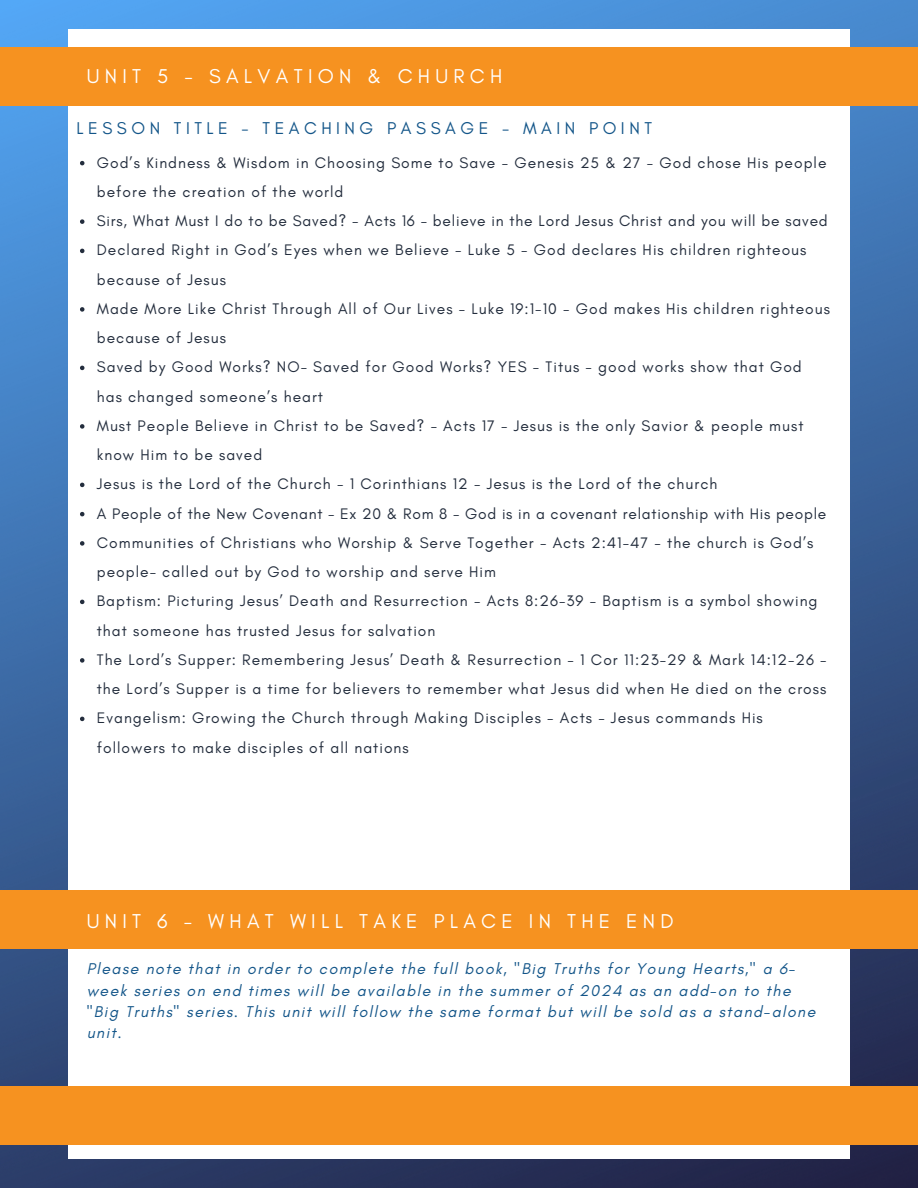
<style>
.page{position:relative;width:918px;height:1188px;background:#fff}
.page>*{position:absolute;margin:0;border:0;box-sizing:border-box;transform-origin:0 0}
.t1{font:20.4px "Glacial Indifference";letter-spacing:.26em;color:#fff}
.t2{font:17.4px "Glacial Indifference";letter-spacing:.26em;color:#135589}
.t3{font:italic 15.9px/21.3px "Glacial Indifference";letter-spacing:.09em;color:#135589}
.t4{font:15.6px/29.2px "Glacial Indifference";letter-spacing:.065em;color:#232d3d}
</style>
<div class="page">
<img style="left:0;top:0;width:918px;height:1188px">
<div style="left:69px;top:30px;width:780px;height:1129px;background:#fff"></div>
<div style="left:0;top:47px;width:918px;height:59px;background:#f69220"></div>
<div style="left:0;top:1086px;width:918px;height:59px;background:#f69220"></div>
<svg style="left:80px;top:161px;width:4px;height:4px"></svg>
<svg style="left:80px;top:219px;width:4px;height:5px"></svg>
<svg style="left:80px;top:249px;width:4px;height:4px"></svg>
<svg style="left:80px;top:307px;width:4px;height:5px"></svg>
<svg style="left:80px;top:366px;width:4px;height:4px"></svg>
<svg style="left:80px;top:424px;width:4px;height:5px"></svg>
<svg style="left:80px;top:483px;width:4px;height:4px"></svg>
<svg style="left:80px;top:512px;width:4px;height:4px"></svg>
<svg style="left:80px;top:541px;width:4px;height:5px"></svg>
<svg style="left:80px;top:600px;width:4px;height:4px"></svg>
<svg style="left:80px;top:658px;width:4px;height:5px"></svg>
<svg style="left:80px;top:717px;width:4px;height:4px"></svg>
<div style="left:0;top:890px;width:918px;height:59px;background:#f69220"></div>
<h1 class="t1" style="left:87px;top:64px;width:417px">UNIT 5 - SALVATION &amp; CHURCH</h1>
<p class="t2" style="left:77px;top:117px;width:577px">LESSON TITLE - TEACHING PASSAGE - MAIN POINT</p>
<p class="t4" style="left:97px;top:148px;width:735px">God’s Kindness &amp; Wisdom in Choosing Some to Save - Genesis 25 &amp; 27 - God chose His people before the creation of the world<br>Sirs, What Must I do to be Saved? - Acts 16 - believe in the Lord Jesus Christ and you will be saved Declared Right in God’s Eyes when we Believe - Luke 5 - God declares His children righteous because of Jesus<br>Made More Like Christ Through All of Our Lives - Luke 19:1-10 - God makes His children righteous because of Jesus<br>Saved by Good Works? NO- Saved for Good Works? YES - Titus - good works show that God has changed someone’s heart<br>Must People Believe in Christ to be Saved? - Acts 17 - Jesus is the only Savior &amp; people must know Him to be saved<br>Jesus is the Lord of the Church - 1 Corinthians 12 - Jesus is the Lord of the church<br>A People of the New Covenant - Ex 20 &amp; Rom 8 - God is in a covenant relationship with His people Communities of Christians who Worship &amp; Serve Together - Acts 2:41-47 - the church is God’s people- called out by God to worship and serve Him<br>Baptism: Picturing Jesus’ Death and Resurrection - Acts 8:26-39 - Baptism is a symbol showing that someone has trusted Jesus for salvation<br>The Lord’s Supper: Remembering Jesus’ Death &amp; Resurrection - 1 Cor 11:23-29 &amp; Mark 14:12-26 - the Lord’s Supper is a time for believers to remember what Jesus did when He died on the cross Evangelism: Growing the Church through Making Disciples - Acts - Jesus commands His followers to make disciples of all nations</p>
<h1 class="t1" style="left:87px;top:909px;width:588px">UNIT 6 - WHAT WILL TAKE PLACE IN THE END</h1>
<p class="t3" style="left:87px;top:958px;width:730px">Please note that in order to complete the full book, "Big Truths for Young Hearts," a 6- week series on end times will be available in the summer of 2024 as an add-on to the "Big Truths" series. This unit will follow the same format but will be sold as a stand-alone unit.</p>
</div>
